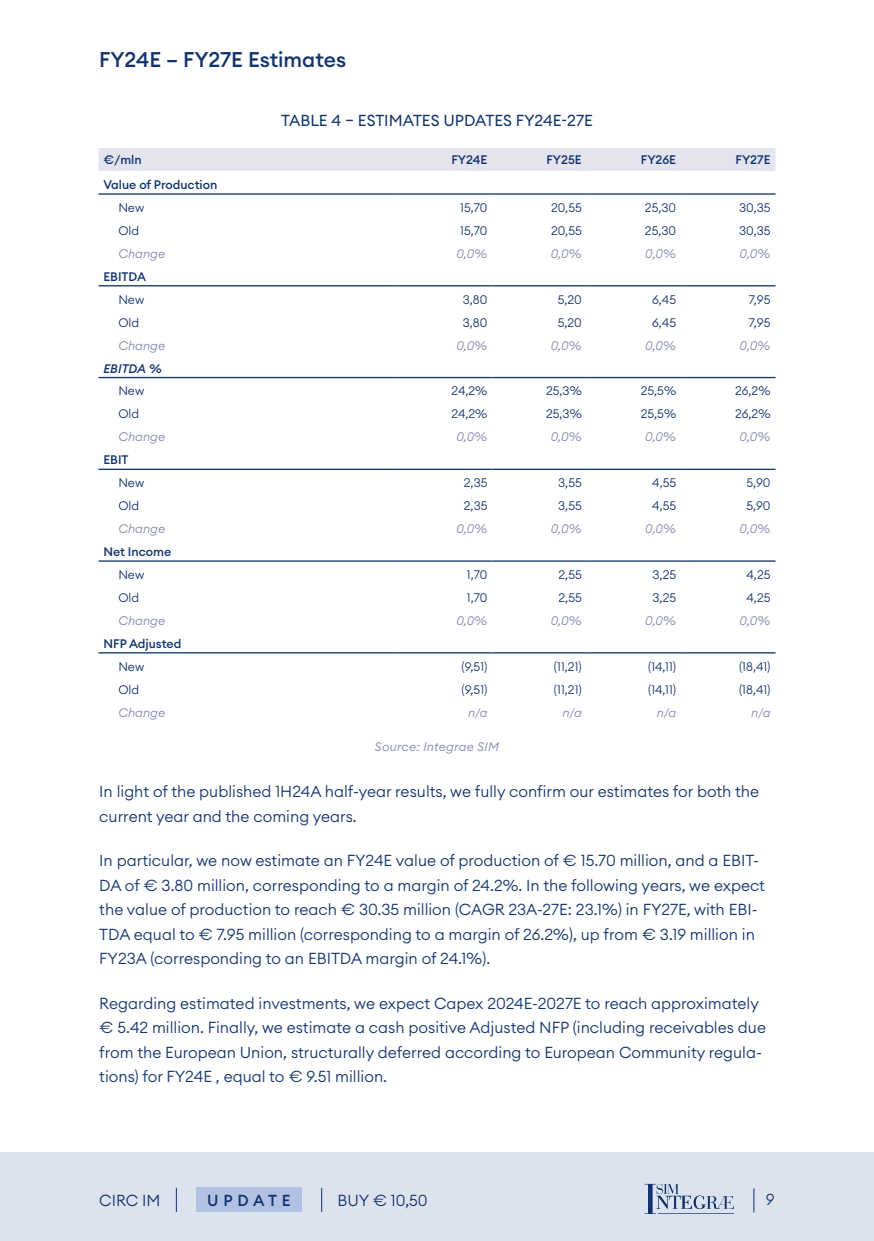
<style>
.page{position:relative;width:874px;height:1241px;background:#fff}
.page>*{position:absolute;margin:0;border:0;box-sizing:border-box;transform-origin:0 0}
.t1{font:500 21px "Euclid Circular A";color:#13336d}
.t2{font:300 15.75px/24.5px "Euclid Circular A";color:#13336d}
.t3{font:15.75px "Euclid Circular A";color:#13336d}
.t4{font:500 15.75px "Euclid Circular A";letter-spacing:.3em;color:#13336d}
.t5{font:300 12.25px "Euclid Circular A";color:#13336d}
.t6{font:italic 300 12.25px "Euclid Circular A";color:#8186af}
.t7{font:500 12.25px "Euclid Circular A";color:#13336d}
.t8{font:italic 300 12.25px "Euclid Circular A";letter-spacing:.02em;color:#8186af}
.t9{font:italic 500 12.25px "Euclid Circular A";color:#13336d}
</style>
<div class="page">
<div style="left:0;top:1152px;width:873px;height:88px;background:#dde3ee"></div>
<svg style="left:176px;top:1187px;width:1px;height:24px"></svg>
<div style="left:196px;top:1187px;width:106px;height:24px;background:#b1c1e4"></div>
<svg style="left:321px;top:1187px;width:1px;height:24px"></svg>
<svg style="left:753px;top:1188px;width:1px;height:24px"></svg>
<svg style="left:644px;top:1183px;width:89px;height:30px"></svg>
<div style="left:98px;top:148px;width:677px;height:23px;background:#e4e4ef"></div>
<hr style="left:98px;top:285px;width:300px;height:1px;background:#13336d">
<hr style="left:398px;top:285px;width:94px;height:1px;background:#13336d">
<hr style="left:492px;top:285px;width:94px;height:1px;background:#13336d">
<hr style="left:586px;top:285px;width:94px;height:1px;background:#13336d">
<hr style="left:680px;top:285px;width:95px;height:1px;background:#13336d">
<hr style="left:98px;top:377px;width:300px;height:1px;background:#13336d">
<hr style="left:398px;top:377px;width:94px;height:1px;background:#13336d">
<hr style="left:492px;top:377px;width:94px;height:1px;background:#13336d">
<hr style="left:586px;top:377px;width:94px;height:1px;background:#13336d">
<hr style="left:680px;top:377px;width:95px;height:1px;background:#13336d">
<hr style="left:98px;top:560px;width:300px;height:1px;background:#13336d">
<hr style="left:398px;top:560px;width:94px;height:1px;background:#13336d">
<hr style="left:492px;top:560px;width:94px;height:1px;background:#13336d">
<hr style="left:586px;top:560px;width:94px;height:1px;background:#13336d">
<hr style="left:680px;top:560px;width:95px;height:1px;background:#13336d">
<hr style="left:98px;top:652px;width:300px;height:1px;background:#13336d">
<hr style="left:398px;top:652px;width:94px;height:1px;background:#13336d">
<hr style="left:492px;top:652px;width:94px;height:1px;background:#13336d">
<hr style="left:586px;top:652px;width:94px;height:1px;background:#13336d">
<hr style="left:680px;top:652px;width:95px;height:1px;background:#13336d">
<hr style="left:98px;top:193px;width:300px;height:2px;background:#13336d">
<hr style="left:398px;top:193px;width:94px;height:2px;background:#13336d">
<hr style="left:492px;top:193px;width:94px;height:2px;background:#13336d">
<hr style="left:586px;top:193px;width:94px;height:2px;background:#13336d">
<hr style="left:680px;top:193px;width:95px;height:2px;background:#13336d">
<hr style="left:98px;top:468px;width:300px;height:2px;background:#13336d">
<hr style="left:398px;top:468px;width:94px;height:2px;background:#13336d">
<hr style="left:492px;top:468px;width:94px;height:2px;background:#13336d">
<hr style="left:586px;top:468px;width:94px;height:2px;background:#13336d">
<hr style="left:680px;top:468px;width:95px;height:2px;background:#13336d">
<h1 class="t1" style="left:99px;top:46px;width:248px">FY24E – FY27E Estimates</h1>
<p class="t3" style="left:281px;top:110px;width:313px">TABLE 4 – ESTIMATES UPDATES FY24E-27E</p>
<p class="t7" style="left:103px;top:152px;width:40px">€/mln</p>
<p class="t7" style="left:451px;top:152px;width:38px">FY24E</p>
<p class="t7" style="left:546px;top:152px;width:37px">FY25E</p>
<p class="t7" style="left:640px;top:152px;width:37px">FY26E</p>
<p class="t7" style="left:735px;top:152px;width:36px">FY27E</p>
<p class="t7" style="left:103px;top:177px;width:115px">Value of Production</p>
<p class="t5" style="left:118px;top:200px;width:27px">New</p>
<p class="t5" style="left:460px;top:200px;width:29px">15,70</p>
<p class="t5" style="left:551px;top:200px;width:32px">20,55</p>
<p class="t5" style="left:644px;top:200px;width:33px">25,30</p>
<p class="t5" style="left:738px;top:200px;width:33px">30,35</p>
<p class="t5" style="left:118px;top:223px;width:22px">Old</p>
<p class="t5" style="left:460px;top:223px;width:29px">15,70</p>
<p class="t5" style="left:551px;top:223px;width:32px">20,55</p>
<p class="t5" style="left:644px;top:223px;width:33px">25,30</p>
<p class="t5" style="left:738px;top:223px;width:33px">30,35</p>
<p class="t6" style="left:118px;top:246px;width:48px">Change</p>
<p class="t6" style="left:456px;top:246px;width:33px">0,0%</p>
<p class="t6" style="left:550px;top:246px;width:33px">0,0%</p>
<p class="t6" style="left:644px;top:246px;width:33px">0,0%</p>
<p class="t6" style="left:739px;top:246px;width:33px">0,0%</p>
<p class="t7" style="left:103px;top:268px;width:44px">EBITDA</p>
<p class="t5" style="left:118px;top:291px;width:27px">New</p>
<p class="t5" style="left:462px;top:291px;width:26px">3,80</p>
<p class="t5" style="left:557px;top:291px;width:26px">5,20</p>
<p class="t5" style="left:651px;top:291px;width:26px">6,45</p>
<p class="t5" style="left:748px;top:291px;width:23px">7,95</p>
<p class="t5" style="left:118px;top:314px;width:22px">Old</p>
<p class="t5" style="left:462px;top:314px;width:26px">3,80</p>
<p class="t5" style="left:557px;top:314px;width:26px">5,20</p>
<p class="t5" style="left:651px;top:314px;width:26px">6,45</p>
<p class="t5" style="left:748px;top:314px;width:23px">7,95</p>
<p class="t6" style="left:118px;top:337px;width:48px">Change</p>
<p class="t6" style="left:456px;top:337px;width:33px">0,0%</p>
<p class="t6" style="left:550px;top:337px;width:33px">0,0%</p>
<p class="t6" style="left:644px;top:337px;width:33px">0,0%</p>
<p class="t6" style="left:739px;top:337px;width:33px">0,0%</p>
<p class="t9" style="left:103px;top:360px;width:60px">EBITDA %</p>
<p class="t5" style="left:118px;top:383px;width:27px">New</p>
<p class="t5" style="left:451px;top:383px;width:38px">24,2%</p>
<p class="t5" style="left:545px;top:383px;width:37px">25,3%</p>
<p class="t5" style="left:640px;top:383px;width:37px">25,5%</p>
<p class="t5" style="left:734px;top:383px;width:37px">26,2%</p>
<p class="t5" style="left:118px;top:406px;width:22px">Old</p>
<p class="t5" style="left:451px;top:406px;width:38px">24,2%</p>
<p class="t5" style="left:545px;top:406px;width:37px">25,3%</p>
<p class="t5" style="left:640px;top:406px;width:37px">25,5%</p>
<p class="t5" style="left:734px;top:406px;width:37px">26,2%</p>
<p class="t6" style="left:118px;top:429px;width:48px">Change</p>
<p class="t6" style="left:456px;top:429px;width:33px">0,0%</p>
<p class="t6" style="left:550px;top:429px;width:33px">0,0%</p>
<p class="t6" style="left:644px;top:429px;width:33px">0,0%</p>
<p class="t6" style="left:739px;top:429px;width:33px">0,0%</p>
<p class="t7" style="left:103px;top:452px;width:27px">EBIT</p>
<p class="t5" style="left:118px;top:475px;width:27px">New</p>
<p class="t5" style="left:463px;top:475px;width:25px">2,35</p>
<p class="t5" style="left:558px;top:475px;width:25px">3,55</p>
<p class="t5" style="left:652px;top:475px;width:25px">4,55</p>
<p class="t5" style="left:746px;top:475px;width:26px">5,90</p>
<p class="t5" style="left:118px;top:498px;width:22px">Old</p>
<p class="t5" style="left:463px;top:498px;width:25px">2,35</p>
<p class="t5" style="left:558px;top:498px;width:25px">3,55</p>
<p class="t5" style="left:652px;top:498px;width:25px">4,55</p>
<p class="t5" style="left:746px;top:498px;width:26px">5,90</p>
<p class="t6" style="left:118px;top:521px;width:48px">Change</p>
<p class="t6" style="left:456px;top:521px;width:33px">0,0%</p>
<p class="t6" style="left:550px;top:521px;width:33px">0,0%</p>
<p class="t6" style="left:644px;top:521px;width:33px">0,0%</p>
<p class="t6" style="left:739px;top:521px;width:33px">0,0%</p>
<p class="t7" style="left:103px;top:543px;width:69px">Net Income</p>
<p class="t5" style="left:118px;top:566px;width:27px">New</p>
<p class="t5" style="left:466px;top:566px;width:22px">1,70</p>
<p class="t5" style="left:558px;top:566px;width:25px">2,55</p>
<p class="t5" style="left:652px;top:566px;width:25px">3,25</p>
<p class="t5" style="left:746px;top:566px;width:26px">4,25</p>
<p class="t5" style="left:118px;top:589px;width:22px">Old</p>
<p class="t5" style="left:466px;top:589px;width:22px">1,70</p>
<p class="t5" style="left:558px;top:589px;width:25px">2,55</p>
<p class="t5" style="left:652px;top:589px;width:25px">3,25</p>
<p class="t5" style="left:746px;top:589px;width:26px">4,25</p>
<p class="t6" style="left:118px;top:612px;width:48px">Change</p>
<p class="t6" style="left:456px;top:612px;width:33px">0,0%</p>
<p class="t6" style="left:550px;top:612px;width:33px">0,0%</p>
<p class="t6" style="left:644px;top:612px;width:33px">0,0%</p>
<p class="t6" style="left:739px;top:612px;width:33px">0,0%</p>
<p class="t7" style="left:103px;top:635px;width:79px">NFP Adjusted</p>
<p class="t5" style="left:118px;top:658px;width:27px">New</p>
<p class="t5" style="left:461px;top:658px;width:27px">(9,51)</p>
<p class="t5" style="left:553px;top:658px;width:29px">(11,21)</p>
<p class="t5" style="left:647px;top:658px;width:30px">(14,11)</p>
<p class="t5" style="left:738px;top:658px;width:33px">(18,41)</p>
<p class="t5" style="left:118px;top:681px;width:22px">Old</p>
<p class="t5" style="left:461px;top:681px;width:27px">(9,51)</p>
<p class="t5" style="left:553px;top:681px;width:29px">(11,21)</p>
<p class="t5" style="left:647px;top:681px;width:30px">(14,11)</p>
<p class="t5" style="left:738px;top:681px;width:33px">(18,41)</p>
<p class="t6" style="left:118px;top:704px;width:48px">Change</p>
<p class="t6" style="left:468px;top:704px;width:21px">n/a</p>
<p class="t6" style="left:562px;top:704px;width:21px">n/a</p>
<p class="t6" style="left:656px;top:704px;width:21px">n/a</p>
<p class="t6" style="left:750px;top:704px;width:21px">n/a</p>
<p class="t8" style="left:375px;top:739px;width:125px">Source: Integrae SIM</p>
<p class="t2" style="left:99px;top:779px;width:661px">In light of the published 1H24A half-year results, we fully confirm our estimates for both the current year and the coming years.</p>
<p class="t2" style="left:99px;top:847px;width:667px">In particular, we now estimate an FY24E value of production of € 15.70 million, and a EBIT-DA of € 3.80 million, corresponding to a margin of 24.2%. In the following years, we expect the value of production to reach € 30.35 million (CAGR 23A-27E: 23.1%) in FY27E, with EBI-TDA equal to € 7.95 million (corresponding to a margin of 26.2%), up from € 3.19 million in FY23A (corresponding to an EBITDA margin of 24.1%).</p>
<p class="t2" style="left:99px;top:990px;width:668px">Regarding estimated investments, we expect Capex 2024E-2027E to reach approximately € 5.42 million. Finally, we estimate a cash positive Adjusted NFP (including receivables due from the European Union, structurally deferred according to European Community regula&shy;tions) for FY24E , equal to € 9.51 million.</p>
<p class="t2" style="left:99px;top:1187px;width:63px">CIRC IM</p>
<p class="t4" style="left:207px;top:1190px;width:85px">UPDATE</p>
<p class="t2" style="left:337px;top:1187px;width:92px">BUY € 10,50</p>
<p class="t2" style="left:765px;top:1186px;width:10px">9</p>
</div>
